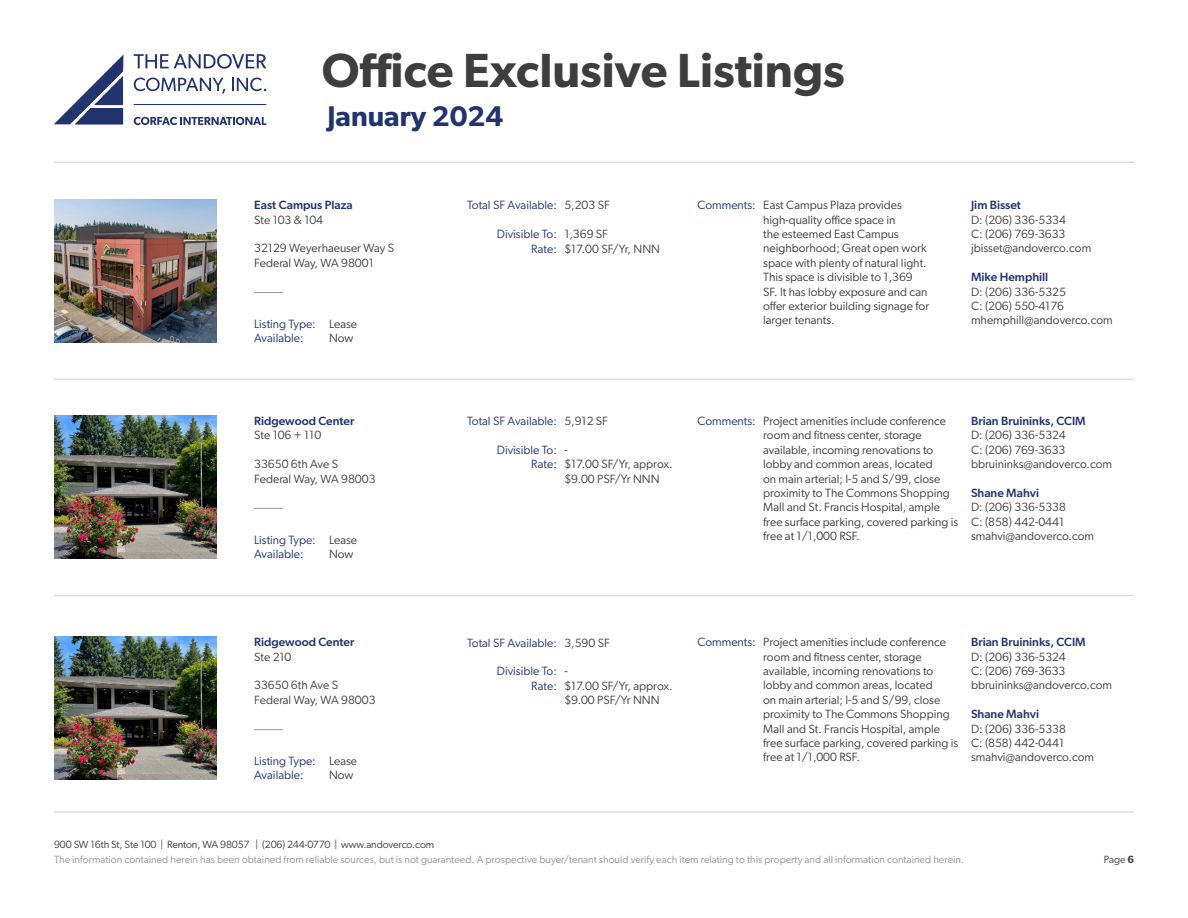
<style>
.page{position:relative;width:1188px;height:918px;background:#fff}
.page>*{position:absolute;margin:0;border:0;box-sizing:border-box;transform-origin:0 0}
.t1{font:600 48px "Gibson";color:#3e3e3f}
.t2{font:600 28.5px "Gibson";color:#22346e}
.t3{font:12px/14.4px "Gibson";color:#3e3e3f}
.t4{font:12px "Gibson";color:#22346e}
.t5{font:500 12px "Gibson";color:#22346e}
.t6{font:10.5px "Gibson";color:#939598}
.t7{font:10.5px "Gibson";letter-spacing:-.01em;color:#3e3e3f}
.s1{font-weight:600}
</style>
<div class="page">
<svg style="left:54px;top:55px;width:69px;height:70px"></svg>
<svg style="left:134px;top:54px;width:132px;height:15px"></svg>
<hr style="left:134px;top:104px;width:132px;height:1px;background:#22336d">
<svg style="left:134px;top:117px;width:132px;height:8px"></svg>
<svg style="left:134px;top:78px;width:91px;height:16px"></svg>
<svg style="left:232px;top:78px;width:34px;height:13px"></svg>
<hr style="left:54px;top:162px;width:1080px;height:1px;background:#dcdddf">
<hr style="left:54px;top:379px;width:1080px;height:1px;background:#dcdddf">
<hr style="left:54px;top:811px;width:1080px;height:2px;background:#dcdddf">
<hr style="left:54px;top:595px;width:1080px;height:1px;background:#dcdddf">
<img style="left:54px;top:637px;width:162px;height:142px">
<svg style="left:254px;top:729px;width:29px;height:1px"></svg>
<img style="left:54px;top:416px;width:162px;height:142px">
<svg style="left:254px;top:508px;width:29px;height:1px"></svg>
<img style="left:54px;top:200px;width:162px;height:142px">
<svg style="left:254px;top:292px;width:29px;height:1px"></svg>
<h1 class="t1" style="left:322px;top:42px;width:525px">Office Exclusive Listings</h1>
<h2 class="t2" style="left:327px;top:100px;width:177px">January 2024</h2>
<p class="t5" style="left:254px;top:198px;width:100px">East Campus Plaza</p>
<p class="t3" style="left:254px;top:212px;width:71px">Ste 103 &amp; 104</p>
<p class="t3" style="left:254px;top:241px;width:141px">32129 Weyerhaeuser Way S</p>
<p class="t3" style="left:254px;top:255px;width:121px">Federal Way, WA 98001</p>
<p class="t4" style="left:254px;top:317px;width:63px">Listing Type:</p>
<p class="t4" style="left:254px;top:331px;width:51px">Available:</p>
<p class="t3" style="left:329px;top:317px;width:30px">Lease</p>
<p class="t3" style="left:329px;top:331px;width:26px">Now</p>
<p class="t5" style="left:254px;top:414px;width:102px">Ridgewood Center</p>
<p class="t3" style="left:254px;top:428px;width:69px">Ste 106 + 110</p>
<p class="t3" style="left:254px;top:457px;width:85px">33650 6th Ave S</p>
<p class="t3" style="left:254px;top:471px;width:123px">Federal Way, WA 98003</p>
<p class="t4" style="left:254px;top:532px;width:63px">Listing Type:</p>
<p class="t4" style="left:254px;top:547px;width:51px">Available:</p>
<p class="t3" style="left:329px;top:532px;width:30px">Lease</p>
<p class="t3" style="left:329px;top:547px;width:26px">Now</p>
<p class="t5" style="left:254px;top:635px;width:102px">Ridgewood Center</p>
<p class="t3" style="left:254px;top:649px;width:39px">Ste 210</p>
<p class="t3" style="left:254px;top:678px;width:85px">33650 6th Ave S</p>
<p class="t3" style="left:254px;top:692px;width:123px">Federal Way, WA 98003</p>
<p class="t4" style="left:254px;top:754px;width:63px">Listing Type:</p>
<p class="t4" style="left:254px;top:768px;width:51px">Available:</p>
<p class="t3" style="left:329px;top:754px;width:30px">Lease</p>
<p class="t3" style="left:329px;top:768px;width:26px">Now</p>
<p class="t7" style="left:54px;top:838px;width:382px">900 SW 16th St, Ste 100 | Renton, WA 98057 | (206) 244-0770 | www.andoverco.com</p>
<p class="t4" style="left:467px;top:198px;width:91px">Total SF Available:</p>
<p class="t4" style="left:497px;top:227px;width:62px">Divisible To:</p>
<p class="t4" style="left:531px;top:241px;width:27px">Rate:</p>
<p class="t3" style="left:564px;top:198px;width:47px">5,203 SF</p>
<p class="t3" style="left:564px;top:227px;width:45px">1,369 SF</p>
<p class="t3" style="left:564px;top:241px;width:97px">$17.00 SF/Yr, NNN</p>
<p class="t4" style="left:698px;top:198px;width:60px">Comments:</p>
<p class="t3" style="left:763px;top:198px;width:167px">East Campus Plaza provides high-quality office space in<br>the esteemed East Campus neighborhood; Great open work space with plenty of natural light.<br>This space is divisible to 1,369<br>SF. It has lobby exposure and can offer exterior building signage for larger tenants.</p>
<p class="t5" style="left:971px;top:198px;width:51px">Jim Bisset</p>
<p class="t3" style="left:971px;top:212px;width:96px">D: (206) 336-5334</p>
<p class="t3" style="left:971px;top:227px;width:96px">C: (206) 769-3633</p>
<p class="t3" style="left:971px;top:241px;width:122px">jbisset@andoverco.com</p>
<p class="t5" style="left:971px;top:270px;width:79px">Mike Hemphill</p>
<p class="t3" style="left:971px;top:284px;width:96px">D: (206) 336-5325</p>
<p class="t3" style="left:971px;top:299px;width:94px">C: (206) 550-4176</p>
<p class="t3" style="left:971px;top:313px;width:143px">mhemphill@andoverco.com</p>
<p class="t4" style="left:467px;top:414px;width:91px">Total SF Available:</p>
<p class="t4" style="left:497px;top:443px;width:62px">Divisible To:</p>
<p class="t4" style="left:531px;top:457px;width:27px">Rate:</p>
<p class="t3" style="left:564px;top:414px;width:45px">5,912 SF</p>
<p class="t3" style="left:564px;top:443px;width:5px">-</p>
<p class="t3" style="left:564px;top:457px;width:110px">$17.00 SF/Yr, approx.</p>
<p class="t3" style="left:564px;top:471px;width:97px">$9.00 PSF/Yr NNN</p>
<p class="t4" style="left:698px;top:414px;width:60px">Comments:</p>
<p class="t3" style="left:763px;top:413px;width:197px">Project amenities include conference room and fitness center, storage available, incoming renovations to lobby and common areas, located<br>on main arterial; I-5 and S/99, close proximity to The Commons Shopping Mall and St. Francis Hospital, ample free surface parking, covered parking is free at 1/1,000 RSF.</p>
<p class="t5" style="left:971px;top:414px;width:116px">Brian Bruininks, CCIM</p>
<p class="t3" style="left:971px;top:428px;width:96px">D: (206) 336-5324</p>
<p class="t3" style="left:971px;top:442px;width:96px">C: (206) 769-3633</p>
<p class="t3" style="left:971px;top:457px;width:143px">bbruininks@andoverco.com</p>
<p class="t5" style="left:971px;top:486px;width:70px">Shane Mahvi</p>
<p class="t3" style="left:971px;top:500px;width:96px">D: (206) 336-5338</p>
<p class="t3" style="left:971px;top:514px;width:95px">C: (858) 442-0441</p>
<p class="t3" style="left:971px;top:529px;width:125px">smahvi@andoverco.com</p>
<p class="t4" style="left:467px;top:635px;width:91px">Total SF Available:</p>
<p class="t4" style="left:497px;top:664px;width:62px">Divisible To:</p>
<p class="t4" style="left:531px;top:678px;width:27px">Rate:</p>
<p class="t3" style="left:564px;top:635px;width:47px">3,590 SF</p>
<p class="t3" style="left:564px;top:664px;width:5px">-</p>
<p class="t3" style="left:564px;top:678px;width:110px">$17.00 SF/Yr, approx.</p>
<p class="t3" style="left:564px;top:693px;width:97px">$9.00 PSF/Yr NNN</p>
<p class="t4" style="left:698px;top:635px;width:60px">Comments:</p>
<p class="t3" style="left:763px;top:635px;width:197px">Project amenities include conference room and fitness center, storage available, incoming renovations to lobby and common areas, located<br>on main arterial; I-5 and S/99, close proximity to The Commons Shopping Mall and St. Francis Hospital, ample free surface parking, covered parking is free at 1/1,000 RSF.</p>
<p class="t5" style="left:971px;top:635px;width:116px">Brian Bruininks, CCIM</p>
<p class="t3" style="left:971px;top:649px;width:96px">D: (206) 336-5324</p>
<p class="t3" style="left:971px;top:664px;width:96px">C: (206) 769-3633</p>
<p class="t3" style="left:971px;top:678px;width:143px">bbruininks@andoverco.com</p>
<p class="t5" style="left:971px;top:707px;width:70px">Shane Mahvi</p>
<p class="t3" style="left:971px;top:721px;width:96px">D: (206) 336-5338</p>
<p class="t3" style="left:971px;top:736px;width:95px">C: (858) 442-0441</p>
<p class="t3" style="left:971px;top:750px;width:125px">smahvi@andoverco.com</p>
<p class="t6" style="left:54px;top:853px;width:912px">The information contained herein has been obtained from reliable sources, but is not guaranteed. A prospective buyer/tenant should verify each item relating to this property and all information contained herein.</p>
<p class="t7" style="left:1104px;top:853px;width:32px">Page <span class="s1">6</span></p>
</div>
